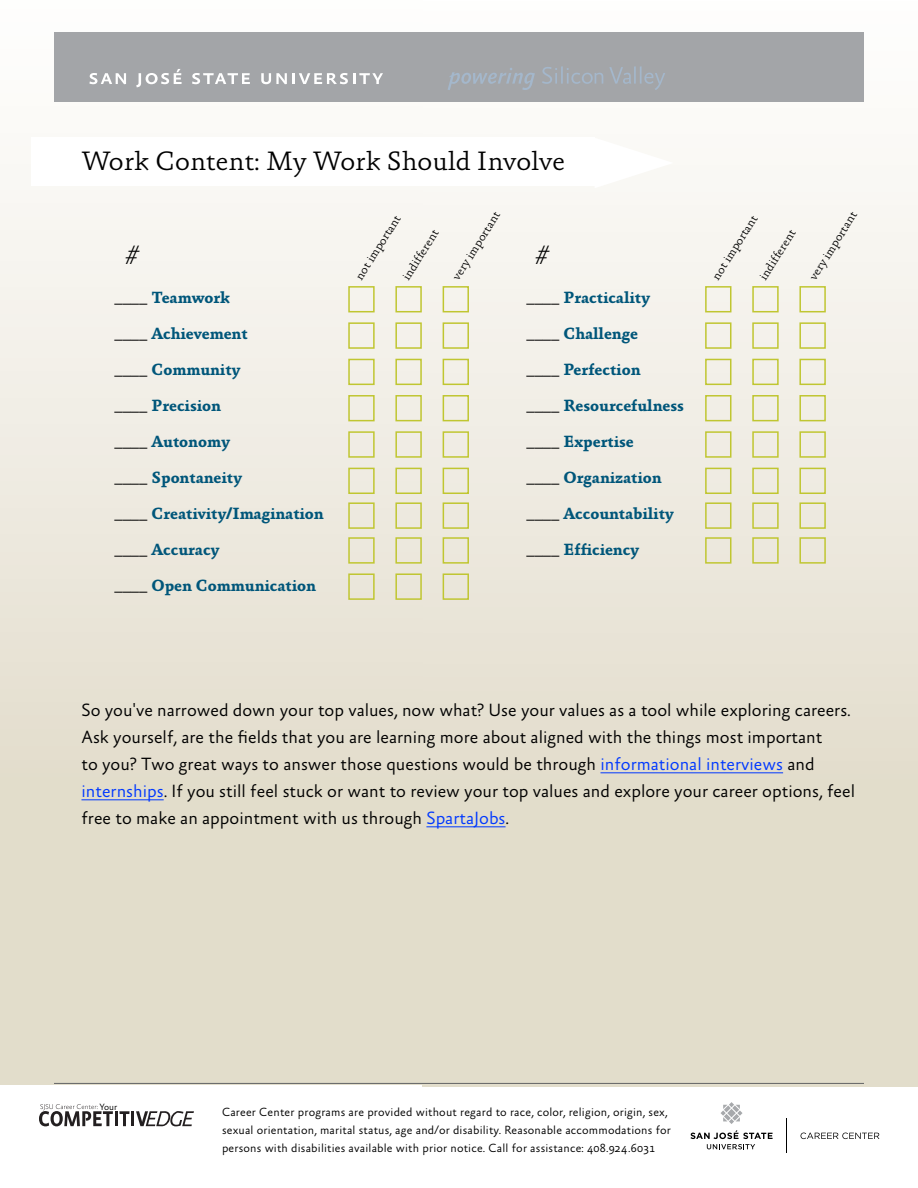
<style>
.page{position:relative;width:918px;height:1188px;background:#fff}
.page>*{position:absolute;margin:0;border:0;box-sizing:border-box;transform-origin:0 0}
.t1{font:300 27px "Absara OT";color:#000}
.t2{font:italic 100 27px "Absara OT";color:#000}
.t3{font:300 18px/27px "Absara Sans OT";color:#000}
.t4{font:700 16.5px/36px "Absara OT";color:#00567a}
.t5{font:300 12px/18px "Absara Sans OT";letter-spacing:.015em;color:#000}
.t6{font:300 12px "Absara OT";color:#000}
.t7{font:300 9.3px "Absara Sans OT";color:#000}
.s1{font-weight:300;color:#000}
.s2{color:#0038ff}
</style>
<div class="page">
<div style="left:422px;top:2px;width:496px;height:1084px;background:linear-gradient(to bottom,#fefdfc,#dcd6c1)"></div>
<div style="left:0;top:0;width:423px;height:1084px;background:linear-gradient(to bottom,#fefdfc,#dcd6c1)"></div>
<hr style="left:54px;top:1083px;width:810px;height:1px;background:#636466">
<svg style="left:801px;top:1133px;width:78px;height:6px"></svg>
<svg style="left:721px;top:1102px;width:22px;height:22px"></svg>
<svg style="left:690px;top:1130px;width:83px;height:19px"></svg>
<hr style="left:786px;top:1118px;width:1px;height:35px;background:#000">
<div style="left:54px;top:32px;width:810px;height:70px;background:#a3a5a8"></div>
<svg style="left:448px;top:68px;width:87px;height:22px"></svg>
<svg style="left:542px;top:66px;width:61px;height:18px"></svg>
<svg style="left:609px;top:66px;width:56px;height:24px"></svg>
<svg style="left:89px;top:73px;width:37px;height:11px"></svg>
<svg style="left:136px;top:69px;width:46px;height:18px"></svg>
<svg style="left:192px;top:73px;width:58px;height:11px"></svg>
<svg style="left:261px;top:73px;width:122px;height:11px"></svg>
<hr style="left:115px;top:1111px;width:3px;height:15px;background:#231f20">
<svg style="left:119px;top:1111px;width:11px;height:15px"></svg>
<hr style="left:131px;top:1111px;width:3px;height:15px;background:#231f20">
<svg style="left:136px;top:1111px;width:58px;height:15px"></svg>
<svg style="left:39px;top:1104px;width:74px;height:22px"></svg>
<svg style="left:595px;top:138px;width:79px;height:50px"></svg>
<div style="left:32px;top:138px;width:563px;height:48px;background:#fff"></div>
<div style="left:705px;top:286px;width:26px;height:26px;border:2px solid #c0c631"></div>
<div style="left:752px;top:286px;width:27px;height:26px;border:2px solid #c0c631"></div>
<div style="left:799px;top:286px;width:27px;height:26px;border:2px solid #c0c631"></div>
<div style="left:705px;top:322px;width:26px;height:27px;border:2px solid #c0c631"></div>
<div style="left:752px;top:322px;width:27px;height:27px;border:2px solid #c0c631"></div>
<div style="left:799px;top:322px;width:27px;height:27px;border:2px solid #c0c631"></div>
<div style="left:705px;top:359px;width:26px;height:26px;border:2px solid #c0c631"></div>
<div style="left:752px;top:359px;width:27px;height:26px;border:2px solid #c0c631"></div>
<div style="left:799px;top:359px;width:27px;height:26px;border:2px solid #c0c631"></div>
<div style="left:705px;top:395px;width:26px;height:26px;border:2px solid #c0c631"></div>
<div style="left:752px;top:395px;width:27px;height:26px;border:2px solid #c0c631"></div>
<div style="left:799px;top:395px;width:27px;height:26px;border:2px solid #c0c631"></div>
<div style="left:705px;top:431px;width:26px;height:27px;border:2px solid #c0c631"></div>
<div style="left:752px;top:431px;width:27px;height:27px;border:2px solid #c0c631"></div>
<div style="left:799px;top:431px;width:27px;height:27px;border:2px solid #c0c631"></div>
<div style="left:705px;top:468px;width:26px;height:26px;border:2px solid #c0c631"></div>
<div style="left:752px;top:468px;width:27px;height:26px;border:2px solid #c0c631"></div>
<div style="left:799px;top:468px;width:27px;height:26px;border:2px solid #c0c631"></div>
<div style="left:705px;top:502px;width:26px;height:27px;border:2px solid #c0c631"></div>
<div style="left:752px;top:502px;width:27px;height:27px;border:2px solid #c0c631"></div>
<div style="left:799px;top:502px;width:27px;height:27px;border:2px solid #c0c631"></div>
<div style="left:705px;top:537px;width:26px;height:27px;border:2px solid #c0c631"></div>
<div style="left:752px;top:537px;width:27px;height:27px;border:2px solid #c0c631"></div>
<div style="left:799px;top:537px;width:27px;height:27px;border:2px solid #c0c631"></div>
<div style="left:348px;top:286px;width:27px;height:26px;border:2px solid #c0c631"></div>
<div style="left:395px;top:286px;width:27px;height:26px;border:2px solid #c0c631"></div>
<div style="left:443px;top:286px;width:26px;height:26px;border:2px solid #c0c631"></div>
<div style="left:348px;top:322px;width:27px;height:27px;border:2px solid #c0c631"></div>
<div style="left:395px;top:322px;width:27px;height:27px;border:2px solid #c0c631"></div>
<div style="left:443px;top:322px;width:26px;height:27px;border:2px solid #c0c631"></div>
<div style="left:348px;top:359px;width:27px;height:26px;border:2px solid #c0c631"></div>
<div style="left:395px;top:359px;width:27px;height:26px;border:2px solid #c0c631"></div>
<div style="left:443px;top:359px;width:26px;height:26px;border:2px solid #c0c631"></div>
<div style="left:348px;top:395px;width:27px;height:26px;border:2px solid #c0c631"></div>
<div style="left:395px;top:395px;width:27px;height:26px;border:2px solid #c0c631"></div>
<div style="left:443px;top:395px;width:26px;height:26px;border:2px solid #c0c631"></div>
<div style="left:348px;top:431px;width:27px;height:27px;border:2px solid #c0c631"></div>
<div style="left:395px;top:431px;width:27px;height:27px;border:2px solid #c0c631"></div>
<div style="left:443px;top:431px;width:26px;height:27px;border:2px solid #c0c631"></div>
<div style="left:348px;top:468px;width:27px;height:26px;border:2px solid #c0c631"></div>
<div style="left:395px;top:468px;width:27px;height:26px;border:2px solid #c0c631"></div>
<div style="left:443px;top:468px;width:26px;height:26px;border:2px solid #c0c631"></div>
<div style="left:348px;top:502px;width:27px;height:27px;border:2px solid #c0c631"></div>
<div style="left:395px;top:502px;width:27px;height:27px;border:2px solid #c0c631"></div>
<div style="left:443px;top:502px;width:26px;height:27px;border:2px solid #c0c631"></div>
<div style="left:348px;top:537px;width:27px;height:27px;border:2px solid #c0c631"></div>
<div style="left:395px;top:537px;width:27px;height:27px;border:2px solid #c0c631"></div>
<div style="left:443px;top:537px;width:26px;height:27px;border:2px solid #c0c631"></div>
<div style="left:348px;top:573px;width:27px;height:27px;border:2px solid #c0c631"></div>
<div style="left:395px;top:573px;width:27px;height:27px;border:2px solid #c0c631"></div>
<div style="left:443px;top:573px;width:26px;height:27px;border:2px solid #c0c631"></div>
<hr style="left:600px;top:773px;width:183px;height:1px;background:#0038ff">
<hr style="left:81px;top:800px;width:83px;height:1px;background:#0038ff">
<hr style="left:426px;top:827px;width:80px;height:1px;background:#0038ff">
<h1 class="t1" style="left:81px;top:145px;width:485px">Work Content: My Work Should Involve</h1>
<p class="t6" style="left:352px;top:275px;width:76px;rotate:-58deg">not important</p>
<p class="t6" style="left:450px;top:275px;width:80px;rotate:-58deg">very important</p>
<p class="t6" style="left:399px;top:275px;width:59px;rotate:-58deg">indifferent</p>
<h1 class="t2" style="left:126px;top:239px;width:15px">#</h1>
<h1 class="t2" style="left:536px;top:239px;width:15px">#</h1>
<p class="t4" style="left:114px;top:280px;width:211px"><span class="s1">____</span> Teamwork<br><span class="s1">____</span> Achievement<br><span class="s1">____</span> Community<br><span class="s1">____</span> Precision<br><span class="s1">____</span> Autonomy<br><span class="s1">____</span> Spontaneity<br><span class="s1">____</span> Creativity/Imagination <span class="s1">____</span> Accuracy<br><span class="s1">____</span> Open Communication</p>
<p class="t4" style="left:526px;top:280px;width:159px"><span class="s1">____</span> Practicality <span class="s1">____</span> Challenge<br><span class="s1">____</span> Perfection<br><span class="s1">____</span> Resourcefulness <span class="s1">____</span> Expertise<br><span class="s1">____</span> Organization <span class="s1">____</span> Accountability <span class="s1">____</span> Efficiency</p>
<p class="t6" style="left:709px;top:275px;width:76px;rotate:-58deg">not important</p>
<p class="t6" style="left:756px;top:275px;width:59px;rotate:-58deg">indifferent</p>
<p class="t6" style="left:806px;top:275px;width:80px;rotate:-58deg">very important</p>
<p class="t3" style="left:81px;top:698px;width:775px">So you've narrowed down your top values, now what? Use your values as a tool while exploring careers.<br>Ask yourself, are the fields that you are learning more about aligned with the things most important<br>to you? Two great ways to answer those questions would be through <span class="s2">informational interviews</span> and <span class="s2">internships</span>. If you still feel stuck or want to review your top values and explore your career options, feel free to make an appointment with us through <span class="s2">SpartaJobs</span>.</p>
<p class="t7" style="left:99px;top:1102px;width:19px">Your</p>
<p class="t5" style="left:222px;top:1104px;width:450px">Career Center programs are provided without regard to race, color, religion, origin, sex, sexual orientation, marital status, age and/or disability. Reasonable accommodations for persons with disabilities available with prior notice. Call for assistance: 408.924.6031</p>
</div>
